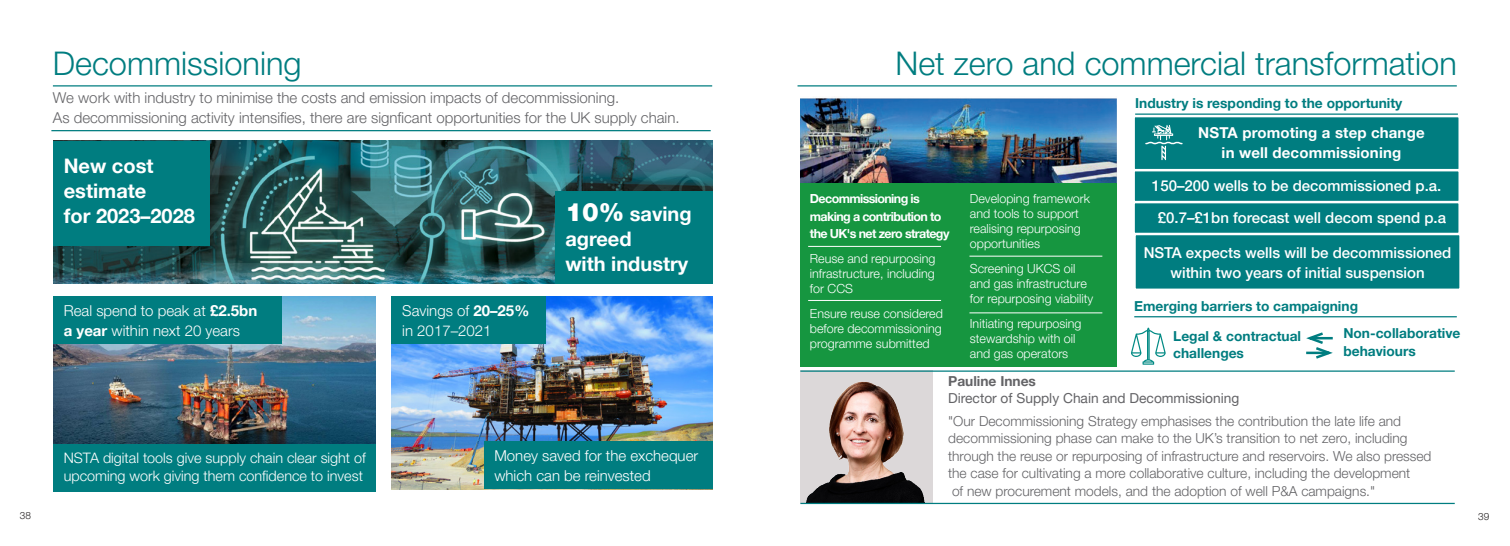
<style>
.page{position:relative;width:1510px;height:546px;background:#fff}
.page>*{position:absolute;margin:0;border:0;box-sizing:border-box;transform-origin:0 0}
.t1{font:300 32.5px "Helvetica Neue LT Pro";color:#007d80}
.t2{font:700 20px/25px "Helvetica Neue LT Pro";color:#fff}
.t3{font:300 15px/20px "Helvetica Neue LT Pro";color:#636366}
.t4{font:500 15px/32.5px "Helvetica Neue LT Pro";color:#fff;text-align:center}
.t5{font:300 15px/20px "Helvetica Neue LT Pro";color:#fff}
.t6{font:700 15px/20px "Helvetica Neue LT Pro";letter-spacing:.01em;color:#fff;text-align:center}
.t7{font:300 14.38px/17.5px "Helvetica Neue LT Pro";color:#fff}
.t8{font:300 13.75px/17.5px "Helvetica Neue LT Pro";color:#636366}
.t9{font:700 13.75px/30px "Helvetica Neue LT Pro";color:#007d80}
.t10{font:13.75px "Helvetica Neue LT Pro";color:#636366}
.t11{font:700 13.75px "Helvetica Neue LT Pro";color:#636366}
.t12{font:300 12.5px/15px "Helvetica Neue LT Pro";color:#fff}
.t13{font:700 12.5px/17.5px "Helvetica Neue LT Pro";letter-spacing:-.05em;color:#fff}
.t14{font:300 10px "Helvetica Neue LT Pro";color:#231f20}
.s1{font-weight:900;font-size:25px}
.s2{font-weight:700}
</style>
<div class="page">
<hr style="left:797px;top:85px;width:659px;height:1px;background:#007d80">
<div style="left:1134px;top:117px;width:325px;height:52px;background:#007d80"></div>
<div style="left:1133px;top:116px;width:326px;height:54px;border:1px solid #fff"></div>
<div style="left:1134px;top:171px;width:325px;height:30px;background:#007d80"></div>
<div style="left:1133px;top:170px;width:326px;height:32px;border:1px solid #fff"></div>
<div style="left:1134px;top:203px;width:325px;height:30px;background:#007d80"></div>
<div style="left:1133px;top:202px;width:326px;height:32px;border:1px solid #fff"></div>
<div style="left:1135px;top:234px;width:324px;height:55px;background:#007d80"></div>
<div style="left:1134px;top:234px;width:326px;height:56px;border:1px solid #fff"></div>
<img style="left:800px;top:98px;width:316px;height:85px">
<div style="left:800px;top:183px;width:316px;height:184px;background:#169640"></div>
<hr style="left:808px;top:246px;width:133px;height:1px;background:#fff">
<hr style="left:808px;top:300px;width:133px;height:1px;background:#fff">
<hr style="left:969px;top:312px;width:133px;height:1px;background:#fff">
<hr style="left:969px;top:256px;width:133px;height:1px;background:#fff">
<hr style="left:1135px;top:113px;width:322px;height:2px;background:#007d80">
<hr style="left:1134px;top:316px;width:322px;height:1px;background:#007d80">
<div style="left:800px;top:370px;width:133px;height:133px;background:#dcd8d9"></div>
<img style="left:800px;top:382px;width:133px;height:121px">
<hr style="left:800px;top:370px;width:654px;height:2px;background:#007d80">
<hr style="left:800px;top:503px;width:654px;height:1px;background:#007d80">
<svg style="left:1306px;top:332px;width:27px;height:27px"></svg>
<hr style="left:53px;top:85px;width:659px;height:1px;background:#007d80">
<hr style="left:51px;top:130px;width:659px;height:1px;background:#007d80">
<img style="left:392px;top:296px;width:320px;height:193px">
<div style="left:484px;top:441px;width:228px;height:48px;background:#007d80"></div>
<img style="left:53px;top:296px;width:323px;height:148px">
<div style="left:53px;top:296px;width:229px;height:48px;background:#007d80"></div>
<div style="left:53px;top:444px;width:323px;height:48px;background:#007d80"></div>
<img style="left:53px;top:141px;width:659px;height:142px">
<div style="left:53px;top:141px;width:157px;height:104px;background:#007d80"></div>
<div style="left:555px;top:191px;width:157px;height:92px;background:#007d80"></div>
<div style="left:392px;top:296px;width:154px;height:48px;background:#007d80"></div>
<svg style="left:1145px;top:125px;width:37px;height:35px"></svg>
<svg style="left:1131px;top:327px;width:34px;height:37px"></svg>
<h1 class="t1" style="left:53px;top:43px;width:250px">Decommissioning</h1>
<p class="t3" style="left:53px;top:87px;width:628px">We work with industry to minimise the costs and emission impacts of decommissioning.<br>As decommissioning activity intensifies, there are signficant opportunities for the UK supply chain.</p>
<h2 class="t2" style="left:64px;top:153px;width:133px">New cost estimate<br>for 2023–2028</h2>
<h2 class="t2" style="left:565px;top:201px;width:128px"><span class="s1">10%</span> saving agreed<br>with industry</h2>
<p class="t5" style="left:64px;top:300px;width:195px">Real spend to peak at <span class="s2">£2.5bn a year</span> within next 20 years</p>
<p class="t5" style="left:402px;top:300px;width:128px">Savings of <span class="s2">20–25% </span>in 2017–2021</p>
<p class="t7" style="left:64px;top:449px;width:304px">NSTA digital tools give supply chain clear sight of upcoming work giving them confidence to invest</p>
<p class="t5" style="left:494px;top:445px;width:205px">Money saved for the exchequer which can be reinvested</p>
<h1 class="t1" style="left:895px;top:43px;width:563px">Net zero and commercial transformation</h1>
<p class="t9" style="left:1135px;top:88px;width:269px">Industry is responding to the opportunity</p>
<p class="t6" style="left:1198px;top:122px;width:228px">NSTA promoting a step change in well decommissioning</p>
<p class="t4" style="left:1152px;top:169px;width:296px">150–200 wells to be decommissioned p.a. £0.7–£1bn forecast well decom spend p.a</p>
<p class="t4" style="left:1143px;top:243px;width:309px;line-height:20px">NSTA expects wells will be decommissioned within two years of initial suspension</p>
<p class="t9" style="left:1173px;top:290px;width:186px;text-indent:-39px">Emerging barriers to campaigning<br>Legal &amp; contractual</p>
<p class="t9" style="left:1173px;top:338px;width:72px">challenges</p>
<p class="t13" style="left:810px;top:190px;width:141px">Decommissioning is making a contribution to the UK's net zero strategy</p>
<p class="t12" style="left:810px;top:251px;width:127px;text-align:justify">Reuse and repurposing infrastructure, including for CCS</p>
<p class="t12" style="left:810px;top:306px;width:134px;text-align:justify">Ensure reuse considered before decommissioning programme submitted</p>
<p class="t12" style="left:970px;top:191px;width:122px">Developing framework and tools to support realising repurposing opportunities</p>
<p class="t12" style="left:970px;top:261px;width:125px">Screening UKCS oil and gas infrastructure for repurposing viability</p>
<p class="t12" style="left:970px;top:316px;width:113px">Initiating repurposing stewardship with oil and gas operators</p>
<p class="t11" style="left:948px;top:372px;width:89px">Pauline Innes</p>
<p class="t10" style="left:948px;top:390px;width:293px">Director of Supply Chain and Decommissioning</p>
<p class="t8" style="left:948px;top:412px;width:485px">"Our Decommissioning Strategy emphasises the contribution the late life and decommissioning phase can make to the UK’s transition to net zero, including through the reuse or repurposing of infrastructure and reservoirs. We also pressed the case for cultivating a more collaborative culture, including the development<br>of new procurement models, and the adoption of well P&amp;A campaigns."</p>
<p class="t9" style="left:1343px;top:324px;width:119px;line-height:17.5px">Non-collaborative behaviours</p>
<p class="t14" style="left:20px;top:509px;width:13px">38</p>
<p class="t14" style="left:1478px;top:510px;width:13px">39</p>
</div>
